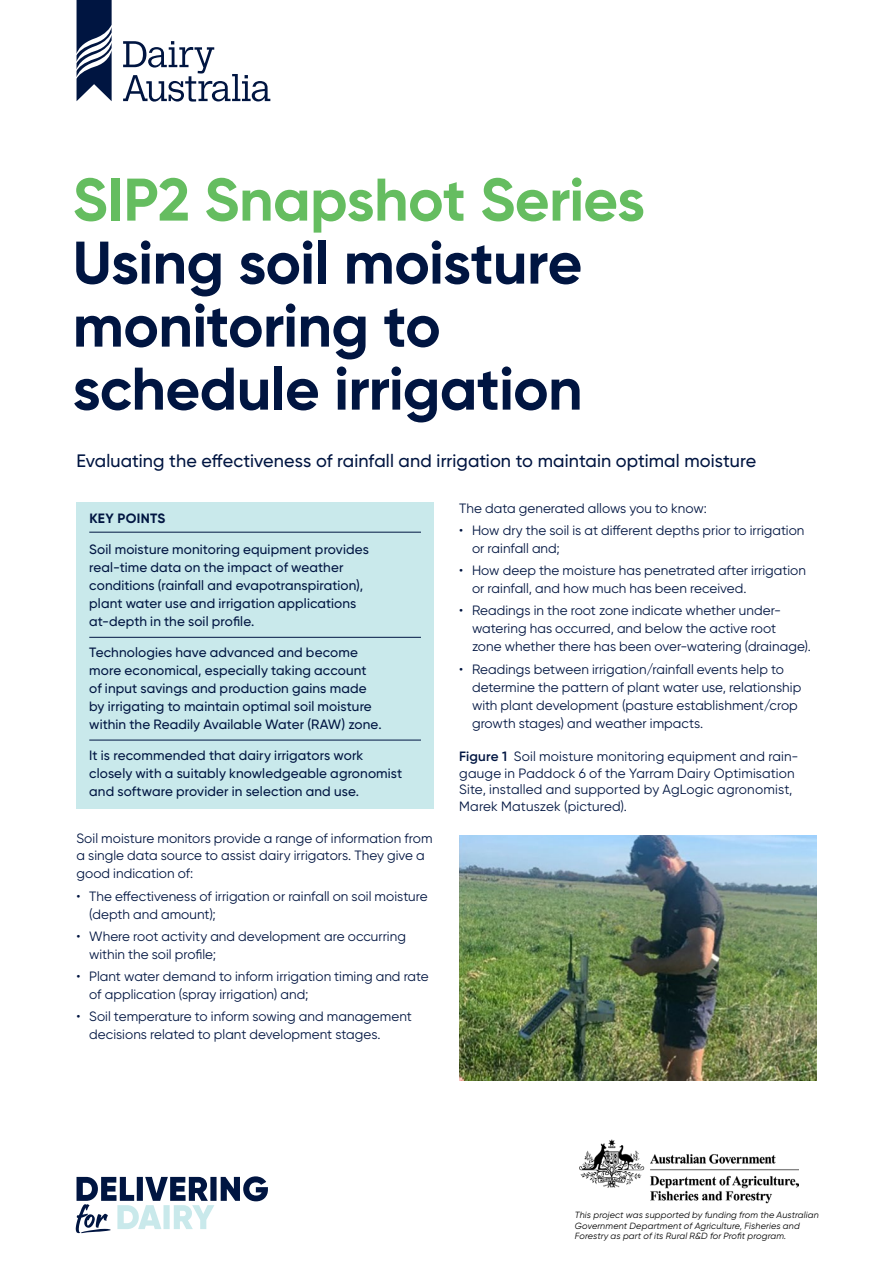
<style>
.page{position:relative;width:893px;height:1263px;background:#fff}
.page>*{position:absolute;margin:0;border:0;box-sizing:border-box;transform-origin:0 0}
.t1{font:700 60px/63px "Gilroy";letter-spacing:-.01em;color:#001541}
.t2{font:700 60px "Gilroy";letter-spacing:-.01em;color:#65bd60}
.t3{font:500 18px "Gilroy";letter-spacing:.005em;color:#001541}
.t4{font:13.5px/18px "Gilroy";letter-spacing:.005em;color:#001541}
.t5{font:500 13.5px/18px "Gilroy";letter-spacing:.01em;color:#001541}
.t6{font:700 13.5px "Gilroy";letter-spacing:.02em;color:#001541}
.t7{font:italic 9px/10.5px "Gilroy";letter-spacing:.015em;color:#000}
.s1{font-weight:600}
</style>
<div class="page">
<svg style="left:76px;top:1176px;width:192px;height:57px"></svg>
<div style="left:77px;top:502px;width:357px;height:306px;background:#c9e9eb"></div>
<hr style="left:89px;top:532px;width:332px;height:1px;background:#001541">
<hr style="left:89px;top:637px;width:332px;height:1px;background:#001541">
<hr style="left:89px;top:740px;width:332px;height:1px;background:#001541">
<img style="left:459px;top:836px;width:357px;height:244px">
<img style="left:579px;top:1139px;width:219px;height:64px">
<svg style="left:123px;top:41px;width:147px;height:61px"></svg>
<svg style="left:77px;top:0;width:35px;height:101px"></svg>
<h1 class="t2" style="left:73px;top:162px;width:574px">SIP2 Snapshot Series</h1>
<h1 class="t1" style="left:73px;top:231px;width:511px">Using soil moisture monitoring to schedule irrigation</h1>
<h2 class="t3" style="left:77px;top:449px;width:681px">Evaluating the effectiveness of rainfall and irrigation to maintain optimal moisture</h2>
<p class="t6" style="left:89px;top:510px;width:78px">KEY POINTS</p>
<p class="t5" style="left:89px;top:540px;width:281px">Soil moisture monitoring equipment provides real-time data on the impact of weather conditions (rainfall and evapotranspiration), plant water use and irrigation applications at-depth in the soil profile.</p>
<p class="t5" style="left:89px;top:643px;width:294px">Technologies have advanced and become more economical, especially taking account of input savings and production gains made by irrigating to maintain optimal soil moisture within the Readily Available Water (RAW) zone.</p>
<p class="t5" style="left:89px;top:746px;width:315px">It is recommended that dairy irrigators work closely with a suitably knowledgeable agronomist and software provider in selection and use.</p>
<p class="t4" style="left:77px;top:829px;width:357px">Soil moisture monitors provide a range of information from a single data source to assist dairy irrigators. They give a good indication of:</p>
<p class="t4" style="left:89px;top:887px;width:340px;text-indent:-13px">• The effectiveness of irrigation or rainfall on soil moisture (depth and amount);</p>
<p class="t4" style="left:89px;top:927px;width:318px;text-indent:-13px">• Where root activity and development are occurring within the soil profile;</p>
<p class="t4" style="left:89px;top:967px;width:341px;text-indent:-13px">• Plant water demand to inform irrigation timing and rate of application (spray irrigation) and;</p>
<p class="t4" style="left:89px;top:1008px;width:324px;text-indent:-13px">• Soil temperature to inform sowing and management decisions related to plant development stages.</p>
<p class="t4" style="left:459px;top:499px;width:249px">The data generated allows you to know:</p>
<p class="t4" style="left:472px;top:521px;width:334px;text-indent:-13px">• How dry the soil is at different depths prior to irrigation or rainfall and;</p>
<p class="t4" style="left:472px;top:561px;width:335px;text-indent:-13px">• How deep the moisture has penetrated after irrigation or rainfall, and how much has been received.</p>
<p class="t4" style="left:472px;top:601px;width:340px;text-indent:-13px">• Readings in the root zone indicate whether under&shy;watering has occurred, and below the active root<br>zone whether there has been over-watering (drainage).</p>
<p class="t4" style="left:472px;top:660px;width:331px;text-indent:-13px">• Readings between irrigation/rainfall events help to determine the pattern of plant water use, relationship with plant development (pasture establishment/crop growth stages) and weather impacts.</p>
<p class="t4" style="left:459px;top:748px;width:341px;line-height:16.5px"><span class="s1">Figure 1</span> Soil moisture monitoring equipment and rain&shy;gauge in Paddock 6 of the Yarram Dairy Optimisation Site, installed and supported by AgLogic agronomist, Marek Matuszek (pictured).</p>
<p class="t7" style="left:575px;top:1210px;width:245px">This project was supported by funding from the Australian<br>Government Department of Agriculture, Fisheries and<br>Forestry as part of its Rural R&amp;D for Profit program.</p>
</div>
